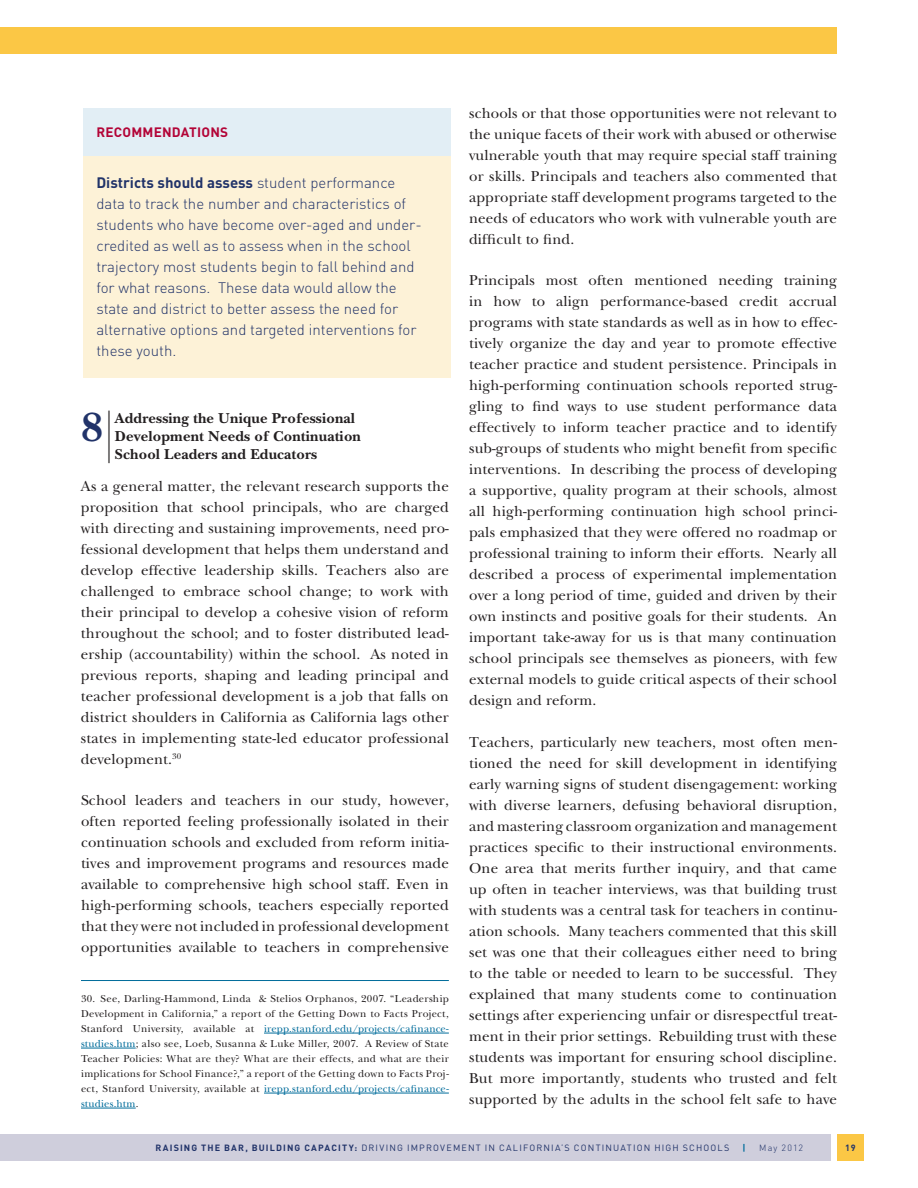
<style>
.page{position:relative;width:918px;height:1188px;background:#fff}
.page>*{position:absolute;margin:0;border:0;box-sizing:border-box;transform-origin:0 0}
.t1{font:700 42.3px "New Baskerville Std";color:#213369}
.t2{font:15px/21px "New Baskerville Std";letter-spacing:.01em;color:#231f20;text-align:justify}
.t3{font:300 15px/21px "DIN";color:#213369}
.t4{font:700 15px/18px "New Baskerville Std";letter-spacing:.01em;color:#231f20}
.t5{font:700 13.5px "DIN";letter-spacing:.02em;color:#b30437}
.t6{font:10.5px/15px "New Baskerville Std";letter-spacing:.015em;color:#231f20;text-align:justify}
.t7{font:9px "DIN";letter-spacing:.135em;color:#213369}
.t8{font:300 9px "DIN";letter-spacing:.125em;color:#213369}
.t9{font:700 9px "DIN";color:#213369}
.t10{font:700 9px "DIN";color:#006c9b}
.s1{font-weight:700}
.s2{font-size:52.5px;color:#231f20}
.s3{color:#006c9b}
</style>
<div class="page">
<div style="left:0;top:1134px;width:830px;height:27px;background:#cfcedc"></div>
<div style="left:837px;top:1134px;width:27px;height:27px;background:#fbc745"></div>
<div style="left:0;top:27px;width:837px;height:27px;background:#fbc745"></div>
<hr style="left:81px;top:980px;width:368px;height:1px;background:#006c9b">
<hr style="left:264px;top:1033px;width:185px;height:1px;background:#006c9b">
<hr style="left:81px;top:1048px;width:55px;height:1px;background:#006c9b">
<hr style="left:264px;top:1093px;width:185px;height:1px;background:#006c9b">
<hr style="left:81px;top:1108px;width:55px;height:1px;background:#006c9b">
<div style="left:83px;top:155px;width:368px;height:223px;background:#fdf2d7"></div>
<div style="left:83px;top:108px;width:368px;height:47px;background:#e2eef5"></div>
<p class="t5" style="left:96px;top:124px;width:133px">RECOMM ENDATIONS</p>
<p class="t3" style="left:96px;top:172px;width:327px"><span class="s1">DISTRICTS SHOULD ASSESS</span> student performance data to track the number and characteristics of students who have become over-aged and under&shy;credited as well as to assess when in the school trajectory most students begin to fall behind and for what reasons. These data would allow the state and district to better assess the need for alternative options and targeted interventions for these youth.</p>
<h1 class="t1" style="left:81px;top:402px;width:31px">8<span class="s2">|</span></h1>
<p class="t4" style="left:115px;top:409px;width:248px">Addressing the Unique Professional<br>Development Needs of Continuation<br>School Leaders and Educators</p>
<p class="t2" style="left:81px;top:475px;width:369px">As a general matter, the relevant research supports the proposition that school principals, who are charged with directing and sustaining improvements, need pro&shy;fessional development that helps them understand and develop effective leadership skills. Teachers also are challenged to embrace school change; to work with their principal to develop a cohesive vision of reform throughout the school; and to foster distributed lead&shy;ership (accountability) within the school. As noted in previous reports, shaping and leading principal and teacher professional development is a job that falls on district shoulders in California as California lags other states in implementing state-led educator professional development.<sup>30</sup></p>
<p class="t2" style="left:81px;top:790px;width:369px">School leaders and teachers in our study, however, often reported feeling professionally isolated in their continuation schools and excluded from reform initia&shy;tives and improvement programs and resources made available to comprehensive high school staff. Even in high-performing schools, teachers especially reported that they were not included in professional development opportunities available to teachers in comprehensive</p>
<p class="t6" style="left:81px;top:991px;width:369px">30. See, Darling-Hammond, Linda &amp; Stelios Orphanos, 2007. “Leadership Development in California,” a report of the Getting Down to Facts Project, Stanford University, available at <span class="s3">irepp.stanford.edu/projects/cafinance&shy;studies.htm</span>; also see, Loeb, Susanna &amp; Luke Miller, 2007. A Review of State Teacher Policies: What are they? What are their effects, and what are their implications for School Finance?,” a report of the Getting down to Facts Proj&shy;ect, Stanford University, available at <span class="s3">irepp.stanford.edu/projects/cafinance&shy;studies.htm</span>.</p>
<p class="t2" style="left:469px;top:103px;width:369px">schools or that those opportunities were not relevant to the unique facets of their work with abused or otherwise vulnerable youth that may require special staff training or skills. Principals and teachers also commented that appropriate staff development programs targeted to the needs of educators who work with vulnerable youth are difficult to find.</p>
<p class="t2" style="left:469px;top:270px;width:369px">Principals most often mentioned needing training in how to align performance-based credit accrual programs with state standards as well as in how to effec&shy;tively organize the day and year to promote effective teacher practice and student persistence. Principals in high-performing continuation schools reported strug&shy;gling to find ways to use student performance data effectively to inform teacher practice and to identify sub-groups of students who might benefit from specific interventions. In describing the process of developing a supportive, quality program at their schools, almost all high-performing continuation high school princi&shy;pals emphasized that they were offered no roadmap or professional training to inform their efforts. Nearly all described a process of experimental implementation over a long period of time, guided and driven by their own instincts and positive goals for their students. An important take-away for us is that many continuation school principals see themselves as pioneers, with few external models to guide critical aspects of their school design and reform.</p>
<p class="t2" style="left:469px;top:731px;width:369px">Teachers, particularly new teachers, most often men&shy;tioned the need for skill development in identifying early warning signs of student disengagement: working with diverse learners, defusing behavioral disruption, and mastering classroom organization and management practices specific to their instructional environments.<br>One area that merits further inquiry, and that came up often in teacher interviews, was that building trust with students was a central task for teachers in continu&shy;ation schools. Many teachers commented that this skill set was one that their colleagues either need to bring to the table or needed to learn to be successful. They explained that many students come to continuation settings after experiencing unfair or disrespectful treat&shy;ment in their prior settings. Rebuilding trust with these students was important for ensuring school discipline.<br>But more importantly, students who trusted and felt supported by the adults in the school felt safe to have</p>
<p class="t7" style="left:155px;top:1142px;width:576px"><span class="s1">RAISING THE BAR, BUILDING CAPACITY:</span> DRIVING I MPROVEMENT IN CALIFORNIA’S CONTINUATION HIGH SCHOOLS</p>
<p class="t10" style="left:742px;top:1142px;width:5px">|</p>
<p class="t8" style="left:759px;top:1142px;width:45px">May 2012</p>
<p class="t9" style="left:845px;top:1142px;width:12px">19</p>
</div>
